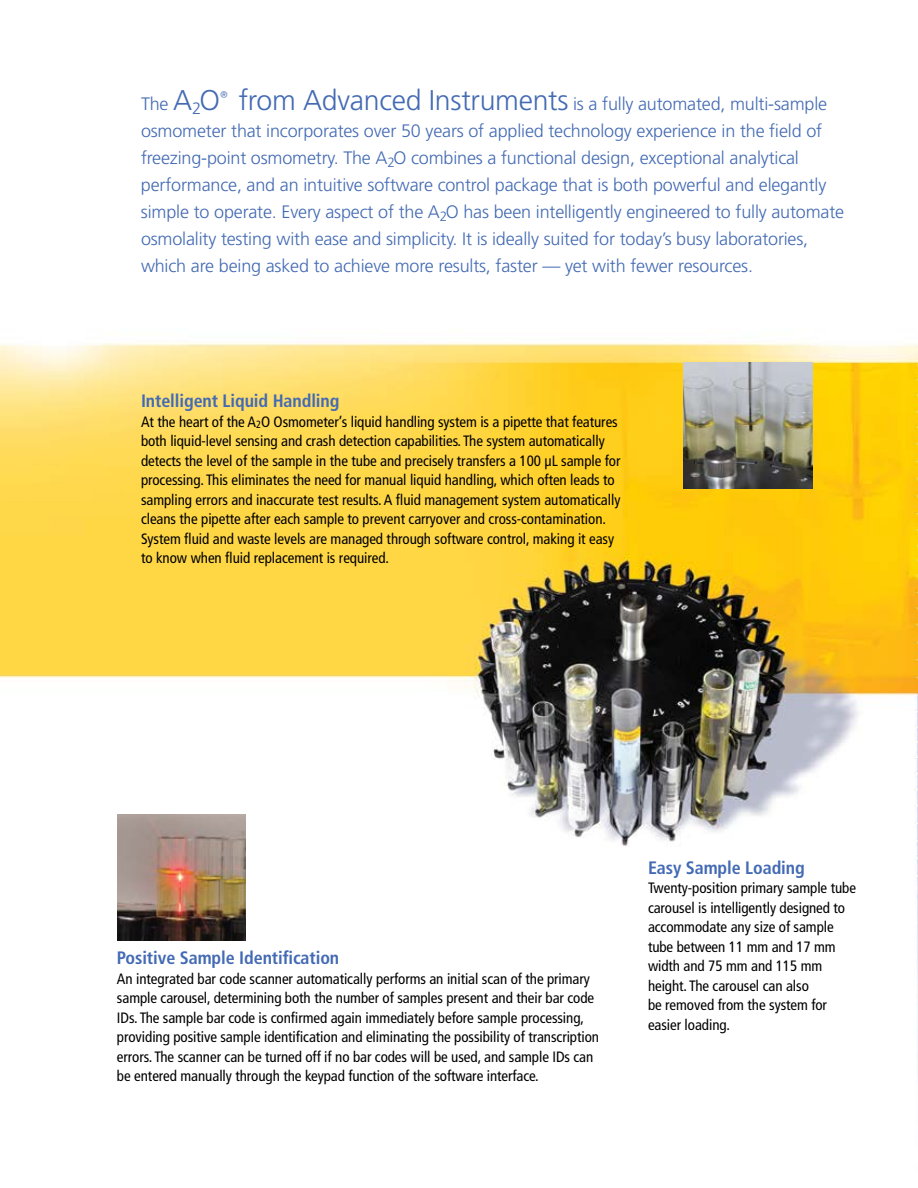
<style>
.page{position:relative;width:918px;height:1188px;background:#fff}
.page>*{position:absolute;margin:0;border:0;box-sizing:border-box;transform-origin:0 0}
.t1{font:300 18px/27px "Frutiger CE";letter-spacing:-.01em;color:#436ab3}
.t2{font:700 condensed 18px "Frutiger";letter-spacing:-.005em;color:#436ab3}
.t3{font:condensed 15px/19.5px "Frutiger";letter-spacing:-.005em;color:#000}
.s1{font-size:28.5px}
</style>
<div class="page">
<img style="left:0;top:342px;width:918px;height:729px">
<img style="left:684px;top:362px;width:129px;height:126px">
<img style="left:117px;top:815px;width:129px;height:126px">
<p class="t1" style="left:141px;top:90px;width:705px">The <span class="s1">A</span><sub>2</sub><span class="s1">O</span>® <span class="s1">from Advanced Instruments</span> is a fully automated, multi-sample osmometer that incorporates over 50 years of applied technology experience in the field of freezing-point osmometry. The A<sub>2</sub>O combines a functional design, exceptional analytical performance, and an intuitive software control package that is both powerful and elegantly simple to operate. Every aspect of the A<sub>2</sub>O has been intelligently engineered to fully automate osmolality testing with ease and simplicity. It is ideally suited for today’s busy laboratories, which are being asked to achieve more results, faster — yet with fewer resources.</p>
<p class="t2" style="left:141px;top:390px;width:200px">Intelligent Liquid Handling</p>
<p class="t3" style="left:141px;top:412px;width:481px">At the heart of the A<sub>2</sub>O Osmometer’s liquid handling system is a pipette that features both liquid-level sensing and crash detection capabilities. The system automatically detects the level of the sample in the tube and precisely transfers a 100 µL sample for processing. This eliminates the need for manual liquid handling, which often leads to sampling errors and inaccurate test results. A fluid management system automatically cleans the pipette after each sample to prevent carryover and cross-contamination.<br>System fluid and waste levels are managed through software control, making it easy to know when fluid replacement is required.</p>
<p class="t2" style="left:117px;top:947px;width:224px">Positive Sample Identification</p>
<p class="t3" style="left:117px;top:969px;width:484px">An integrated bar code scanner automatically performs an initial scan of the primary sample carousel, determining both the number of samples present and their bar code IDs. The sample bar code is confirmed again immediately before sample processing, providing positive sample identification and eliminating the possibility of transcription errors. The scanner can be turned off if no bar codes will be used, and sample IDs can be entered manually through the keypad function of the software interface.</p>
<p class="t2" style="left:648px;top:857px;width:158px">Easy Sample Loading</p>
<p class="t3" style="left:648px;top:878px;width:210px">Twenty-position primary sample tube carousel is intelligently designed to accommodate any size of sample tube between 11 mm and 17 mm width and 75 mm and 115 mm height. The carousel can also<br>be removed from the system for easier loading.</p>
</div>
